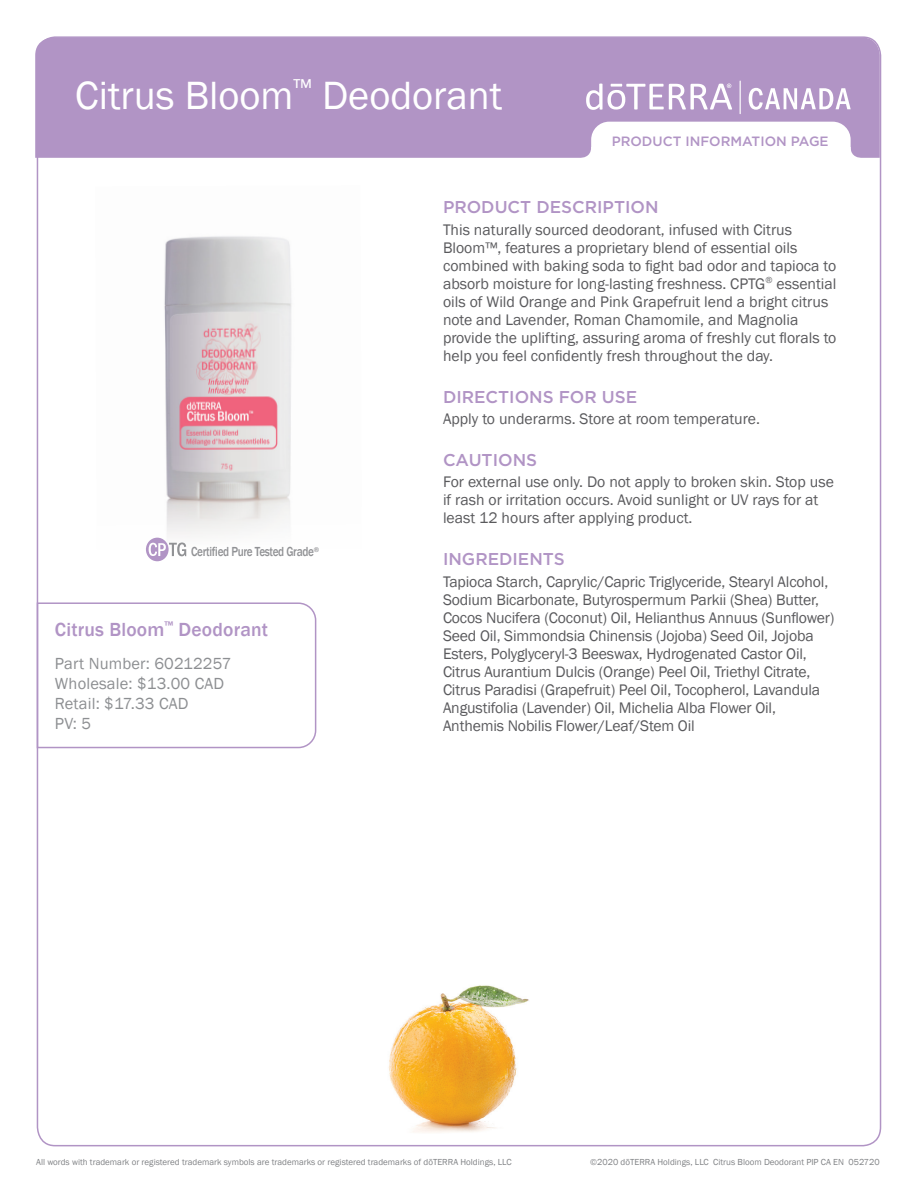
<style>
.page{position:relative;width:918px;height:1188px;background:#fff}
.page>*{position:absolute;margin:0;border:0;box-sizing:border-box;transform-origin:0 0}
.t1{font:40.5px "Franklin Gothic";color:#fff}
.Tag_H1{font:500 19.5px "Franklin Gothic";letter-spacing:.01em;color:#b194c5}
.Purple_Headers{font:500 17.1px "Gotham";color:#b194c5}
.Tag_details{font:16.5px "Franklin Gothic";letter-spacing:.01em;color:#8d8f92}
.Body{font:15.75px/18px "Franklin Gothic";color:#5a5a5d}
.Body-2{font:500 13.5px "Franklin Gothic";letter-spacing:-.03em;color:#919295;scale:.83 1}
.t2{font:500 13.5px "Gotham";color:#b194c5}
.t3{font:9px "Franklin Gothic";color:#808285}
</style>
<div class="page">
<div style="left:35px;top:38px;width:845px;height:120px;background:#b194c5"></div>
<svg style="left:749px;top:88px;width:102px;height:22px"></svg>
<svg style="left:586px;top:84px;width:146px;height:26px"></svg>
<hr style="left:740px;top:81px;width:1px;height:33px;background:#fff">
<svg style="left:581px;top:122px;width:280px;height:36px"></svg>
<img style="left:388px;top:985px;width:141px;height:148px">
<img style="left:155px;top:236px;width:137px;height:311px">
<svg style="left:36px;top:602px;width:281px;height:147px"></svg>
<svg style="left:146px;top:538px;width:40px;height:23px"></svg>
<p class="t1" style="left:75px;top:70px;width:429px">Citrus Bloom<sup>™</sup> Deodorant</p>
<p class="t2" style="left:612px;top:132px;width:218px">PRODUCT INFORMATION PAGE</p>
<p class="Body-2" style="left:191px;top:543px;width:156px">Certified Pure Tested Grade<sup>®</sup></p>
<p class="Tag_H1" style="left:55px;top:617px;width:215px">Citrus Bloom<sup>™</sup> Deodorant</p>
<p class="Tag_details" style="left:55px;top:653px;width:178px">Part Number: 60212257</p>
<p class="Tag_details" style="left:55px;top:673px;width:171px">Wholesale: $13.00 CAD</p>
<p class="Tag_details" style="left:55px;top:693px;width:135px">Retail: $17.33 CAD</p>
<p class="Tag_details" style="left:55px;top:713px;width:38px">PV: 5</p>
<p class="Purple_Headers" style="left:443px;top:196px;width:217px">PRODUCT DESCRIPTION</p>
<p class="Body" style="left:443px;top:221px;width:395px">This naturally sourced deodorant, infused with Citrus Bloom™, features a proprietary blend of essential oils combined with baking soda to fight bad odor and tapioca to absorb moisture for long-lasting freshness. CPTG<sup>®</sup> essential oils of Wild Orange and Pink Grapefruit lend a bright citrus note and Lavender, Roman Chamomile, and Magnolia provide the uplifting, assuring aroma of freshly cut florals to help you feel confidently fresh throughout the day.</p>
<p class="Purple_Headers" style="left:443px;top:385px;width:196px">DIRECTIONS FOR USE</p>
<p class="Body" style="left:443px;top:410px;width:319px">Apply to underarms. Store at room temperature.</p>
<p class="Purple_Headers" style="left:443px;top:449px;width:96px">CAUTIONS</p>
<p class="Body" style="left:443px;top:473px;width:392px">For external use only. Do not apply to broken skin. Stop use if rash or irritation occurs. Avoid sunlight or UV rays for at least 12 hours after applying product.</p>
<p class="Purple_Headers" style="left:443px;top:548px;width:123px">INGREDIENTS</p>
<p class="Body" style="left:443px;top:573px;width:393px">Tapioca Starch, Caprylic/Capric Triglyceride, Stearyl Alcohol, Sodium Bicarbonate, Butyrospermum Parkii (Shea) Butter, Cocos Nucifera (Coconut) Oil, Helianthus Annuus (Sunflower)<br>Seed Oil, Simmondsia Chinensis (Jojoba) Seed Oil, Jojoba Esters, Polyglyceryl-3 Beeswax, Hydrogenated Castor Oil, Citrus Aurantium Dulcis (Orange) Peel Oil, Triethyl Citrate, Citrus Paradisi (Grapefruit) Peel Oil, Tocopherol, Lavandula Angustifolia (Lavender) Oil, Michelia Alba Flower Oil, Anthemis Nobilis Flower/Leaf/Stem Oil</p>
<p class="t3" style="left:36px;top:1156px;width:477px">All words with trademark or registered trademark symbols are trademarks or registered trademarks of dōTERRA Holdings, LLC</p>
<p class="t3" style="left:590px;top:1156px;width:291px">©2020 dōTERRA Holdings, LLC Citrus Bloom Deodorant PIP CA EN 052720</p>
</div>
